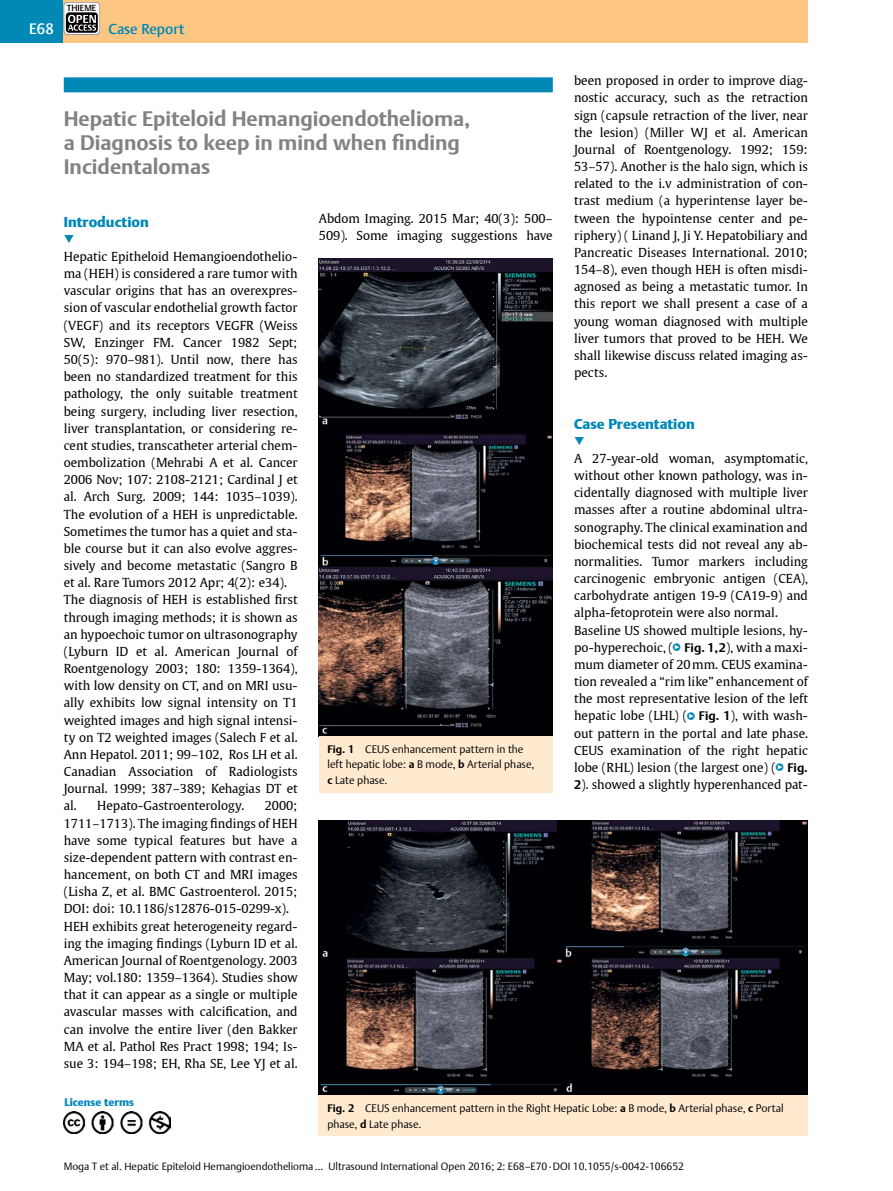
<style>
.page{position:relative;width:893px;height:1191px;background:#fff}
.page>*{position:absolute;margin:0;border:0;box-sizing:border-box;transform-origin:0 0}
.t1{font:700 20.85px/24px "Thieme Argo 2011";color:#808285}
.t2{font:900 17.7px "Thieme Argo 2011";color:#0088b7}
.t3{font:500 15px "Thieme Argo 2011";color:#fff}
.t4{font:900 14.25px "Thieme Argo 2011";color:#0088b7}
.t5{font:500 14.25px "Thieme Argo 2011";color:#0088b7}
.t6{font:12.3px/17.1px "Thieme Gulliver 2011";color:#000}
.t7{font:300 10.8px/15.3px "Thieme Argo 2011";color:#000}
.t8{font:900 10.8px "Thieme Argo 2011";color:#0088b7}
.t9{font:300 10.5px "Thieme Argo 2011";color:#000}
.t10{font:500 8.7px "Thieme Argo 2011";color:#000}
.s1{font-weight:700}
.s2{font-family:"Thieme Argo 2011";font-weight:300;font-size:13.8px;color:#0088b7}
.s3{font-family:"Thieme Argo 2011";font-weight:300;font-size:7.8px;color:#fff}
.s4{font-family:"Thieme Argo 2011";font-weight:700}
</style>
<div class="page">
<div style="left:0;top:0;width:62px;height:43px;background:#0088b7"></div>
<div style="left:64px;top:0;width:744px;height:43px;background:#fdc783"></div>
<div style="left:64px;top:77px;width:489px;height:15px;background:#0088b7"></div>
<div style="left:64px;top:2px;width:36px;height:33px;background:#fff;border-radius:4px"></div>
<div style="left:64px;top:2px;width:36px;height:33px;border:1px solid #939598;border-radius:4px"></div>
<div style="left:66px;top:12px;width:32px;height:21px;background:#000;border-radius:3px"></div>
<svg style="left:68px;top:15px;width:28px;height:16px"></svg>
<img style="left:64px;top:1111px;width:106px;height:22px">
<img style="left:319px;top:259px;width:234px;height:477px">
<div style="left:319px;top:736px;width:234px;height:56px;background:#ffead0"></div>
<img style="left:319px;top:820px;width:489px;height:275px">
<div style="left:319px;top:1095px;width:489px;height:41px;background:#ffead0"></div>
<p class="t3" style="left:29px;top:19px;width:26px">E68</p>
<p class="t10" style="left:67px;top:2px;width:31px">THIEME</p>
<p class="t5" style="left:108px;top:20px;width:78px">Case Report</p>
<h1 class="t1" style="left:64px;top:107px;width:408px">Hepatic Epiteloid Hemangioendothelioma, a Diagnosis to keep in mind when finding<br>Incidentalomas</h1>
<p class="t4" style="left:64px;top:212px;width:87px">Introduction</p>
<h2 class="t2" style="left:64px;top:228px;width:12px">▼</h2>
<p class="t6" style="left:64px;top:247px;width:235px">Hepatic Epitheloid Hemangioendothelio&shy;ma (HEH) is considered a rare tumor with vascular origins that has an overexpres&shy;sion of vascular endothelial growth factor (VEGF) and its receptors VEGFR (Weiss SW, Enzinger FM. Cancer 1982 Sept; 50(5): 970–981). Until now, there has been no standardized treatment for this pathology, the only suitable treatment being surgery, including liver resection, liver transplantation, or considering re&shy;cent studies, transcatheter arterial chem&shy;oembolization (Mehrabi A et al. Cancer 2006 Nov; 107: 2108-2121; Cardinal J et al. Arch Surg. 2009; 144: 1035–1039).<br>The evolution of a HEH is unpredictable.<br>Sometimes the tumor has a quiet and sta&shy;ble course but it can also evolve aggres&shy;sively and become metastatic (Sangro B et al. Rare Tumors 2012 Apr; 4(2): e34).<br>The diagnosis of HEH is established first through imaging methods; it is shown as an hypoechoic tumor on ultrasonography (Lyburn ID et al. American Journal of Roentgenology 2003; 180: 1359-1364), with low density on CT, and on MRI usu&shy;ally exhibits low signal intensity on T1 weighted images and high signal intensi&shy;ty on T2 weighted images (Salech F et al.<br>Ann Hepatol. 2011; 99–102, Ros LH et al.<br>Canadian Association of Radiologists Journal. 1999; 387–389; Kehagias DT et al. Hepato-Gastroenterology.</p>
<p class="t6" style="left:64px;top:796px;width:235px;text-indent:201px">2000; 1711–1713). The imaging findings of HEH have some typical features but have a size-dependent pattern with contrast en&shy;hancement, on both CT and MRI images (Lisha Z, et al. BMC Gastroenterol. 2015; DOI: doi: 10.1186/s12876-015-0299-x).<br>HEH exhibits great heterogeneity regard&shy;ing the imaging findings (Lyburn ID et al.<br>American Journal of Roentgenology. 2003<br>May; vol.180: 1359–1364). Studies show that it can appear as a single or multiple avascular masses with calcification, and can involve the entire liver (den Bakker MA et al. Pathol Res Pract 1998; 194; Is&shy;sue 3: 194–198; EH, Rha SE, Lee YJ et al.</p>
<p class="t6" style="left:319px;top:209px;width:235px">Abdom Imaging. 2015 Mar; 40(3): 500–<br>509). Some imaging suggestions have</p>
<p class="t7" style="left:327px;top:741px;width:208px"><span class="s1">Fig. 1</span> CEUS enhancement pattern in the left hepatic lobe: <span class="s1">a</span> B mode, <span class="s1">b</span> Arterial phase, <span class="s1">c</span> Late phase.</p>
<p class="t6" style="left:574px;top:72px;width:235px;text-align:justify">been proposed in order to improve diag&shy;nostic accuracy, such as the retraction sign (capsule retraction of the liver, near the lesion) (Miller WJ et al. American Journal of Roentgenology. 1992; 159:<br>53–57). Another is the halo sign, which is related to the i.v administration of con&shy;trast medium (a hyperintense layer be&shy;tween the hypointense center and pe&shy;riphery) ( Linand J, Ji Y. Hepatobiliary and Pancreatic Diseases International. 2010; 154–8), even though HEH is often misdi&shy;agnosed as being a metastatic tumor. In this report we shall present a case of a young woman diagnosed with multiple liver tumors that proved to be HEH. We shall likewise discuss related imaging as&shy;pects.</p>
<p class="t4" style="left:574px;top:414px;width:122px">Case Presentation</p>
<h2 class="t2" style="left:574px;top:430px;width:12px">▼</h2>
<p class="t6" style="left:574px;top:449px;width:235px">A 27-year-old woman, asymptomatic, without other known pathology, was in&shy;cidentally diagnosed with multiple liver masses after a routine abdominal ultra&shy;sonography. The clinical examination and biochemical tests did not reveal any ab&shy;normalities. Tumor markers including carcinogenic embryonic antigen (CEA), carbohydrate antigen 19-9 (CA19-9) and alpha-fetoprotein were also normal.<br>Baseline US showed multiple lesions, hy&shy;po-hyperechoic, (<span class="s2">●</span><span class="s3">▶</span> <span class="s4">Fig. 1, 2</span>), with a maxi&shy;mum diameter of 20mm. CEUS examina&shy;tion revealed a “rim like” enhancement of the most representative lesion of the left hepatic lobe (LHL) (<span class="s2">●</span><span class="s3">▶</span> <span class="s4">Fig. 1</span>), with wash&shy;out pattern in the portal and late phase.<br>CEUS examination of the right hepatic lobe (RHL) lesion (the largest one) (<span class="s2">●</span><span class="s3">▶</span> <span class="s4">Fig.<br>2</span>). showed a slightly hyperenhanced pat-</p>
<p class="t8" style="left:64px;top:1095px;width:71px">License terms</p>
<p class="t7" style="left:327px;top:1100px;width:458px"><span class="s1">Fig. 2</span> CEUS enhancement pattern in the Right Hepatic Lobe: <span class="s1">a</span> B mode, <span class="s1">b</span> Arterial phase, <span class="s1">c</span> Portal phase, <span class="s1">d</span> Late phase.</p>
<p class="t9" style="left:64px;top:1159px;width:622px">Moga T et al. Hepatic Epiteloid Hemangioendothelioma… Ultrasound International Open 2016; 2: E68–E70∙DOI 10.1055/s-0042-106652</p>
</div>
